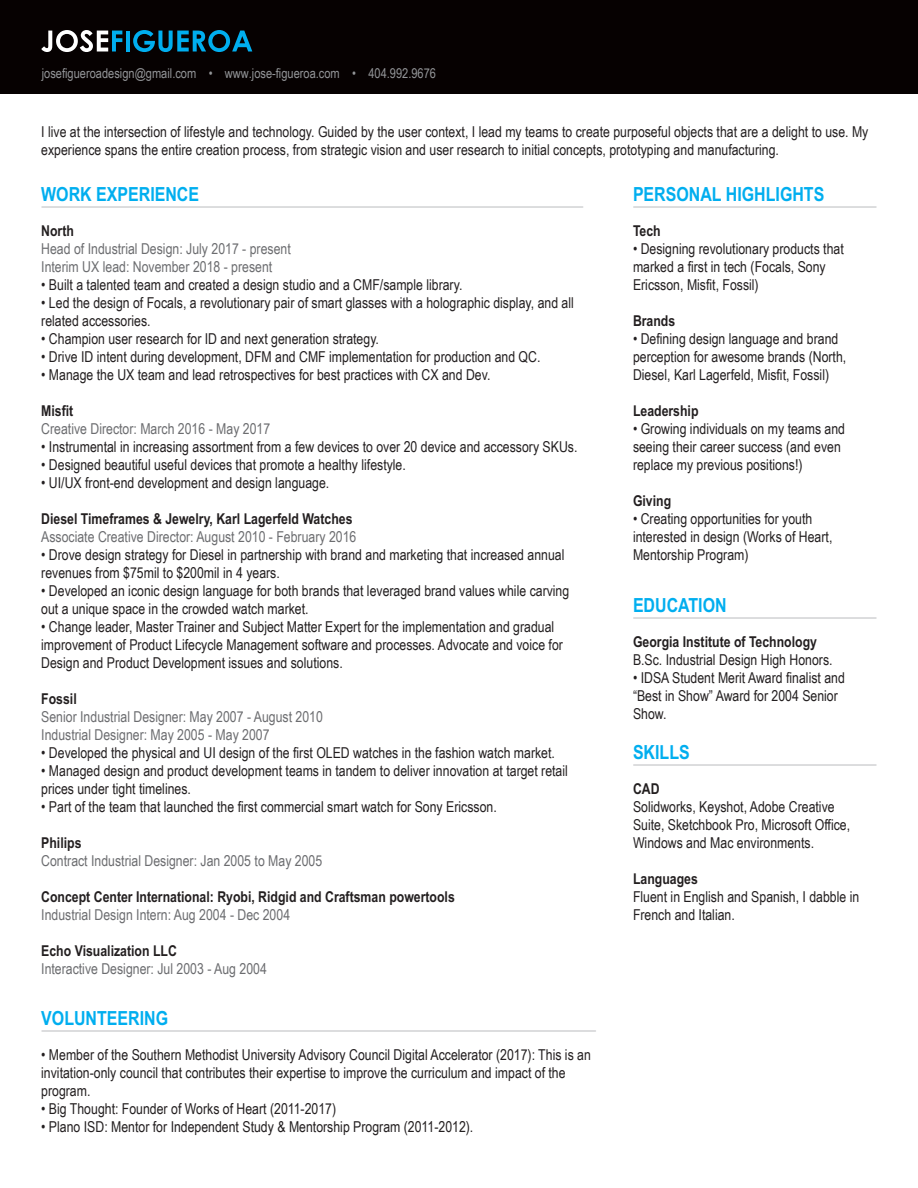
<style>
.page{position:relative;width:918px;height:1188px;background:#fff}
.page>*{position:absolute;margin:0;border:0;box-sizing:border-box;transform-origin:0 0}
.t1{font:700 19.5px "Arial Narrow";color:#00aeef}
.t2{font:15px/18px "Arial Narrow";color:#231f20}
.t3{font:15px/18px "Arial Narrow";color:#6c6d70}
.t4{font:700 15px "Arial Narrow";color:#231f20}
.t5{font:13.5px "Arial Narrow";color:#939598}
</style>
<div class="page">
<div style="left:0;top:0;width:918px;height:94px;background:#060101"></div>
<svg style="left:41px;top:30px;width:81px;height:22px"></svg>
<hr style="left:126px;top:31px;width:4px;height:21px;background:#00aeef">
<svg style="left:133px;top:30px;width:119px;height:22px"></svg>
<hr style="left:42px;top:206px;width:541px;height:2px;background:#d1d2d4">
<hr style="left:42px;top:1030px;width:554px;height:2px;background:#d1d2d4">
<hr style="left:634px;top:206px;width:242px;height:2px;background:#d1d2d4">
<hr style="left:634px;top:617px;width:242px;height:2px;background:#d1d2d4">
<hr style="left:634px;top:764px;width:242px;height:2px;background:#d1d2d4">
<p class="t5" style="left:42px;top:64px;width:396px">josefigueroadesign@gmail.com • www.jose-figueroa.com • 404.992.9676</p>
<p class="t2" style="left:41px;top:122px;width:829px">I live at the intersection of lifestyle and technology. Guided by the user context, I lead my teams to create purposeful objects that are a delight to use. My experience spans the entire creation process, from strategic vision and user research to initial concepts, prototyping and manufacturing.</p>
<h1 class="t1" style="left:41px;top:183px;width:159px">WORK EXPERIENCE</h1>
<p class="t4" style="left:41px;top:222px;width:34px">North</p>
<p class="t3" style="left:41px;top:239px;width:251px">Head of Industrial Design: July 2017 - present<br>Interim UX lead: November 2018 - present</p>
<p class="t2" style="left:41px;top:275px;width:423px">• Built a talented team and created a design studio and a CMF/sample library.</p>
<p class="t2" style="left:41px;top:293px;width:534px">• Led the design of Focals, a revolutionary pair of smart glasses with a holographic display, and all related accessories.</p>
<p class="t2" style="left:41px;top:329px;width:339px">• Champion user research for ID and next generation strategy.</p>
<p class="t2" style="left:41px;top:347px;width:501px">• Drive ID intent during development, DFM and CMF implementation for production and QC.</p>
<p class="t2" style="left:41px;top:365px;width:451px">• Manage the UX team and lead retrospectives for best practices with CX and Dev.</p>
<p class="t4" style="left:41px;top:402px;width:34px">Misfit</p>
<p class="t3" style="left:41px;top:419px;width:231px">Creative Director: March 2016 - May 2017</p>
<p class="t2" style="left:41px;top:437px;width:538px">• Instrumental in increasing assortment from a few devices to over 20 device and accessory SKUs.</p>
<p class="t2" style="left:41px;top:455px;width:366px">• Designed beautiful useful devices that promote a healthy lifestyle.</p>
<p class="t2" style="left:41px;top:473px;width:290px">• UI/UX front-end development and design language.</p>
<p class="t4" style="left:41px;top:510px;width:313px">Diesel Timeframes &amp; Jewelry, Karl Lagerfeld Watches</p>
<p class="t3" style="left:41px;top:527px;width:317px">Associate Creative Director: August 2010 - February 2016</p>
<p class="t2" style="left:41px;top:545px;width:525px">• Drove design strategy for Diesel in partnership with brand and marketing that increased annual revenues from $75mil to $200mil in 4 years.</p>
<p class="t2" style="left:41px;top:581px;width:530px">• Developed an iconic design language for both brands that leveraged brand values while carving out a unique space in the crowded watch market.</p>
<p class="t2" style="left:41px;top:617px;width:523px">• Change leader, Master Trainer and Subject Matter Expert for the implementation and gradual improvement of Product Lifecycle Management software and processes. Advocate and voice for<br>Design and Product Development issues and solutions.</p>
<p class="t4" style="left:41px;top:690px;width:37px">Fossil</p>
<p class="t3" style="left:41px;top:707px;width:283px">Senior Industrial Designer: May 2007 - August 2010<br>Industrial Designer: May 2005 - May 2007</p>
<p class="t2" style="left:41px;top:743px;width:515px">• Developed the physical and UI design of the first OLED watches in the fashion watch market.</p>
<p class="t2" style="left:41px;top:761px;width:528px">• Managed design and product development teams in tandem to deliver innovation at target retail prices under tight timelines.</p>
<p class="t2" style="left:41px;top:797px;width:457px">• Part of the team that launched the first commercial smart watch for Sony Ericsson.</p>
<p class="t4" style="left:41px;top:834px;width:42px">Philips</p>
<p class="t3" style="left:41px;top:851px;width:283px">Contract Industrial Designer: Jan 2005 to May 2005</p>
<p class="t4" style="left:41px;top:888px;width:415px">Concept Center International: Ryobi, Ridgid and Craftsman powertools</p>
<p class="t3" style="left:41px;top:905px;width:250px">Industrial Design Intern: Aug 2004 - Dec 2004</p>
<p class="t4" style="left:41px;top:942px;width:137px">Echo Visualization LLC</p>
<p class="t3" style="left:41px;top:959px;width:227px">Interactive Designer: Jul 2003 - Aug 2004</p>
<h1 class="t1" style="left:41px;top:1007px;width:128px">VOLUNTEERING</h1>
<p class="t2" style="left:41px;top:1045px;width:551px">• Member of the Southern Methodist University Advisory Council Digital Accelerator (2017): This is an invitation-only council that contributes their expertise to improve the curriculum and impact of the program.</p>
<p class="t2" style="left:41px;top:1099px;width:296px">• Big Thought: Founder of Works of Heart (2011-2017)</p>
<p class="t2" style="left:41px;top:1117px;width:434px">• Plano ISD: Mentor for Independent Study &amp; Mentorship Program (2011-2012).</p>
<h1 class="t1" style="left:633px;top:183px;width:193px">PERSONAL HIGHLIGHTS</h1>
<p class="t4" style="left:633px;top:222px;width:29px">Tech</p>
<p class="t2" style="left:633px;top:239px;width:212px">• Designing revolutionary products that marked a first in tech (Focals, Sony<br>Ericsson, Misfit, Fossil)</p>
<p class="t4" style="left:633px;top:312px;width:44px">Brands</p>
<p class="t2" style="left:633px;top:329px;width:215px">• Defining design language and brand perception for awesome brands (North,<br>Diesel, Karl Lagerfeld, Misfit, Fossil)</p>
<p class="t4" style="left:633px;top:402px;width:67px">Leadership</p>
<p class="t2" style="left:633px;top:419px;width:214px">• Growing individuals on my teams and seeing their career success (and even replace my previous positions!)</p>
<p class="t4" style="left:633px;top:492px;width:40px">Giving</p>
<p class="t2" style="left:633px;top:509px;width:201px">• Creating opportunities for youth interested in design (Works of Heart,<br>Mentorship Program)</p>
<h1 class="t1" style="left:633px;top:594px;width:95px">EDUCATION</h1>
<p class="t4" style="left:633px;top:633px;width:186px">Georgia Institute of Technology</p>
<p class="t2" style="left:633px;top:650px;width:201px">B.Sc. Industrial Design High Honors.</p>
<p class="t2" style="left:633px;top:668px;width:213px">• IDSA Student Merit Award finalist and “Best in Show” Award for 2004 Senior<br>Show.</p>
<h1 class="t1" style="left:633px;top:741px;width:58px">SKILLS</h1>
<p class="t4" style="left:633px;top:780px;width:28px">CAD</p>
<p class="t2" style="left:633px;top:797px;width:219px">Solidworks, Keyshot, Adobe Creative<br>Suite, Sketchbook Pro, Microsoft Office,<br>Windows and Mac environments.</p>
<p class="t4" style="left:633px;top:870px;width:66px">Languages</p>
<p class="t2" style="left:633px;top:887px;width:228px">Fluent in English and Spanish, I dabble in<br>French and Italian.</p>
</div>
